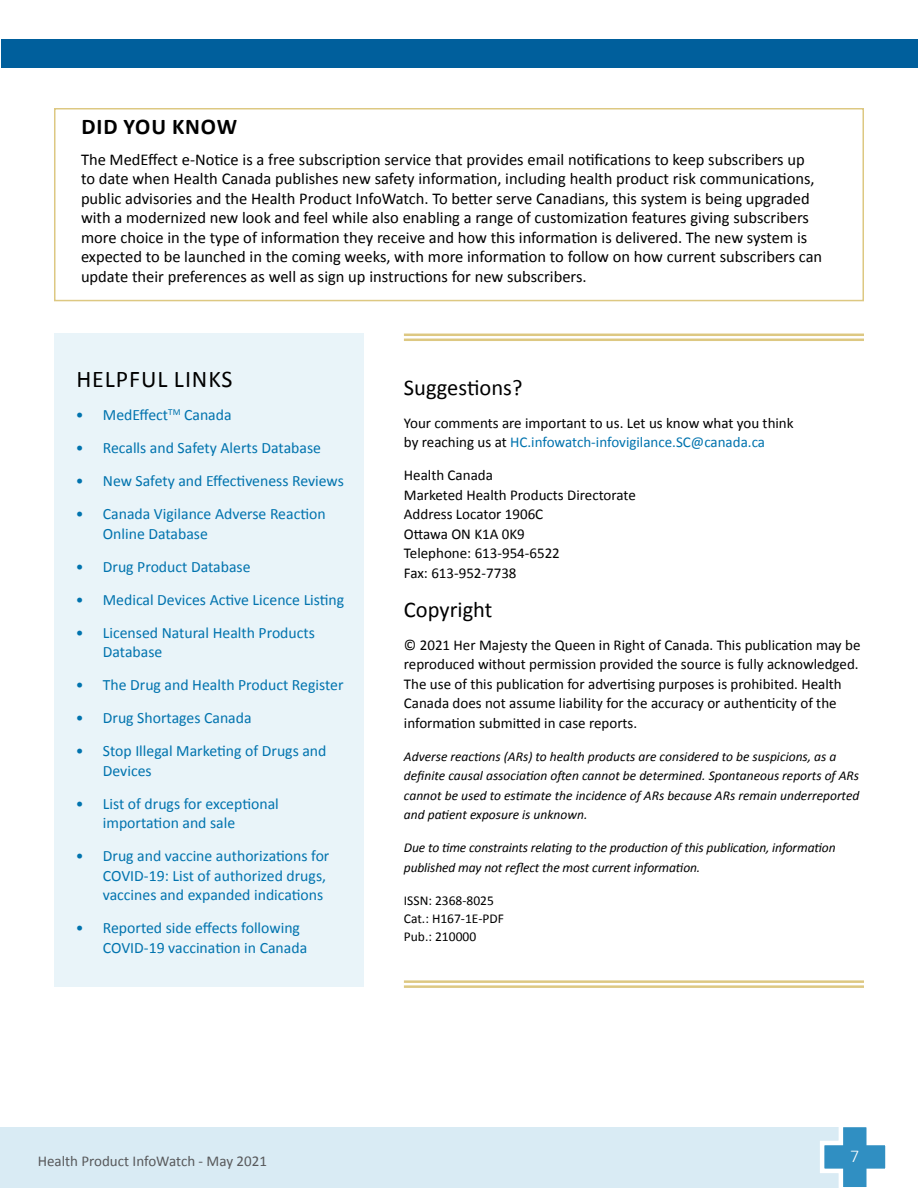
<style>
.page{position:relative;width:918px;height:1188px;background:#fff}
.page>*{position:absolute;margin:0;border:0;box-sizing:border-box;transform-origin:0 0}
.t1{font:24px "Calibri";letter-spacing:.04em;color:#000}
.t2{font:22.5px "Calibri";color:#000}
.t3{font:700 22.5px "Calibri";letter-spacing:.04em;color:#000}
.t4{font:300 18px "Calibri";color:#fff}
.t5{font:16.5px/19.5px "Calibri";color:#000}
.t6{font:15.75px/19.5px "Calibri";color:#0073ae}
.t7{font:15px/19.5px "Calibri";color:#000}
.t8{font:15px "Calibri";color:#58595b}
.t9{font:italic 13.5px/19.5px "Calibri";color:#000}
.t10{font:13.5px/18px "Calibri";color:#000}
.s1{color:#0073ae}
</style>
<div class="page">
<div style="left:1px;top:1127px;width:854px;height:61px;background:#d9ebf4"></div>
<hr style="left:0;top:1127px;width:1px;height:61px;background:#d9ebf4">
<svg style="left:820px;top:1127px;width:66px;height:61px"></svg>
<div style="left:1px;top:39px;width:917px;height:29px;background:#005f9c"></div>
<div style="left:54px;top:334px;width:310px;height:653px;background:#e9f4f9"></div>
<svg style="left:404px;top:338px;width:460px;height:1px"></svg>
<hr style="left:404px;top:334px;width:460px;height:2px;background:#ddc882">
<hr style="left:404px;top:339px;width:460px;height:2px;background:#ddc882">
<hr style="left:404px;top:980px;width:460px;height:3px;background:#ddc882">
<hr style="left:404px;top:985px;width:460px;height:3px;background:#ddc882">
<div style="left:54px;top:108px;width:810px;height:193px;border:2px solid #ddc882"></div>
<h2 class="t3" style="left:81px;top:112px;width:157px">DID YOU KNOW</h2>
<p class="t5" style="left:81px;top:149px;width:743px">The MedEffect e-Notice is a free subscription service that provides email notifications to keep subscribers up to date when Health Canada publishes new safety information, including health product risk communications, public advisories and the Health Product InfoWatch. To better serve Canadians, this system is being upgraded with a modernized new look and feel while also enabling a range of customization features giving subscribers more choice in the type of information they receive and how this information is delivered. The new system is expected to be launched in the coming weeks, with more information to follow on how current subscribers can update their preferences as well as sign up instructions for new subscribers.</p>
<h1 class="t1" style="left:76px;top:364px;width:158px">HELPFUL LINKS</h1>
<p class="t6" style="left:76px;top:405px;width:157px">• MedEffect<sup>TM</sup> Canada</p>
<p class="t6" style="left:76px;top:438px;width:247px">• Recalls and Safety Alerts Database</p>
<p class="t6" style="left:76px;top:471px;width:270px">• New Safety and Effectiveness Reviews</p>
<p class="t6" style="left:103px;top:504px;width:224px;text-indent:-27px">• Canada Vigilance Adverse Reaction<br>Online Database</p>
<p class="t6" style="left:76px;top:557px;width:176px">• Drug Product Database</p>
<p class="t6" style="left:76px;top:590px;width:270px">• Medical Devices Active Licence Listing</p>
<p class="t6" style="left:103px;top:623px;width:214px;text-indent:-27px">• Licensed Natural Health Products<br>Database</p>
<p class="t6" style="left:76px;top:675px;width:269px">• The Drug and Health Product Register</p>
<p class="t6" style="left:76px;top:708px;width:177px">• Drug Shortages Canada</p>
<p class="t6" style="left:103px;top:741px;width:225px;text-indent:-27px">• Stop Illegal Marketing of Drugs and<br>Devices</p>
<p class="t6" style="left:103px;top:794px;width:177px;text-indent:-27px">• List of drugs for exceptional importation and sale</p>
<p class="t6" style="left:103px;top:846px;width:228px;text-indent:-27px">• Drug and vaccine authorizations for<br>COVID-19: List of authorized drugs, vaccines and expanded indications</p>
<p class="t6" style="left:103px;top:918px;width:206px;text-indent:-27px">• Reported side effects following<br>COVID-19 vaccination in Canada</p>
<h2 class="t2" style="left:404px;top:373px;width:120px">Suggestions?</h2>
<p class="t7" style="left:404px;top:413px;width:391px">Your comments are important to us. Let us know what you think by reaching us at <span class="s1">HC.infowatch-infovigilance.SC@canada.ca</span></p>
<p class="t7" style="left:404px;top:465px;width:233px">Health Canada<br>Marketed Health Products Directorate<br>Address Locator 1906C<br>Ottawa ON K1A 0K9<br>Telephone: 613-954-6522<br>Fax: 613-952-7738</p>
<h2 class="t2" style="left:404px;top:595px;width:90px">Copyright</h2>
<p class="t7" style="left:404px;top:635px;width:458px">© 2021 Her Majesty the Queen in Right of Canada. This publication may be reproduced without permission provided the source is fully acknowledged.<br>The use of this publication for advertising purposes is prohibited. Health Canada does not assume liability for the accuracy or authenticity of the information submitted in case reports.</p>
<p class="t9" style="left:404px;top:746px;width:457px">Adverse reactions (ARs) to health products are considered to be suspicions, as a definite causal association often cannot be determined. Spontaneous reports of ARs cannot be used to estimate the incidence of ARs because ARs remain underreported and patient exposure is unknown.</p>
<p class="t9" style="left:404px;top:837px;width:433px">Due to time constraints relating to the production of this publication, information published may not reflect the most current information.</p>
<p class="t10" style="left:404px;top:891px;width:102px">ISSN: 2368-8025<br>Cat.: H167-1E-PDF<br>Pub.: 210000</p>
<p class="t8" style="left:38px;top:1151px;width:231px">Health Product InfoWatch - May 2021</p>
<p class="t4" style="left:850px;top:1145px;width:11px">7</p>
</div>
